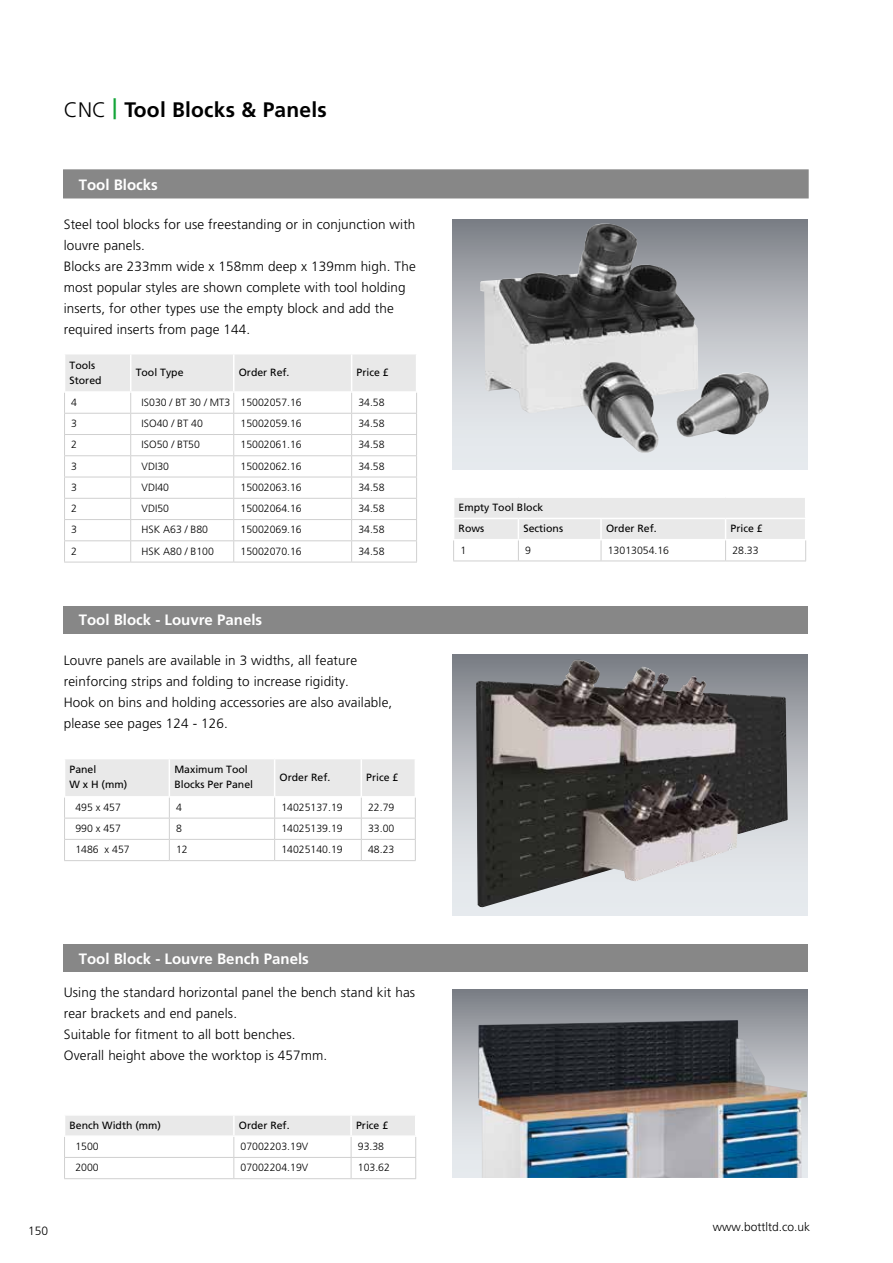
<style>
.page{position:relative;width:893px;height:1263px;background:#fff}
.page>*{position:absolute;margin:0;border:0;box-sizing:border-box;transform-origin:0 0}
.t1{font:700 21px "Frutiger LT Pro";letter-spacing:.01em;color:#000}
.t2{font:700 15px "Frutiger LT Pro";color:#fff}
.t3{font:300 13.5px/21px "Frutiger LT Pro";letter-spacing:.01em;color:#000}
.t4{font:300 12px "Frutiger LT Pro";color:#000}
.t5{font:300 10.5px "Frutiger LT Pro";color:#000}
.t6{font:10.5px/15px "Frutiger LT Pro";color:#000}
.s1{font-weight:300}
.s2{color:#13a538}
</style>
<div class="page">
<div style="left:63px;top:169px;width:746px;height:29px;background:#878787;border:2px solid #878787"></div>
<div style="left:64px;top:170px;width:225px;height:28px;background:#878787"></div>
<svg style="left:453px;top:655px;width:355px;height:260px;background:#bfc3c8"></svg>
<img style="left:476px;top:659px;width:312px;height:248px">
<hr style="left:64px;top:562px;width:67px;height:1px;background:#d0d0d0">
<hr style="left:131px;top:562px;width:103px;height:1px;background:#d0d0d0">
<svg style="left:64px;top:354px;width:353px;height:208px"></svg>
<hr style="left:234px;top:434px;width:118px;height:1px;background:#d0d0d0">
<hr style="left:352px;top:434px;width:65px;height:1px;background:#d0d0d0">
<hr style="left:234px;top:455px;width:118px;height:1px;background:#d0d0d0">
<hr style="left:352px;top:455px;width:65px;height:1px;background:#d0d0d0">
<hr style="left:234px;top:477px;width:118px;height:1px;background:#d0d0d0">
<hr style="left:352px;top:477px;width:65px;height:1px;background:#d0d0d0">
<hr style="left:234px;top:498px;width:118px;height:1px;background:#d0d0d0">
<hr style="left:352px;top:498px;width:65px;height:1px;background:#d0d0d0">
<hr style="left:234px;top:519px;width:118px;height:1px;background:#d0d0d0">
<hr style="left:352px;top:519px;width:65px;height:1px;background:#d0d0d0">
<hr style="left:234px;top:540px;width:118px;height:1px;background:#d0d0d0">
<hr style="left:352px;top:540px;width:65px;height:1px;background:#d0d0d0">
<hr style="left:234px;top:562px;width:118px;height:1px;background:#d0d0d0">
<hr style="left:352px;top:562px;width:65px;height:1px;background:#d0d0d0">
<svg style="left:64px;top:759px;width:352px;height:102px"></svg>
<hr style="left:169px;top:839px;width:106px;height:1px;background:#d0d0d0">
<hr style="left:275px;top:839px;width:86px;height:1px;background:#d0d0d0">
<hr style="left:361px;top:839px;width:55px;height:1px;background:#d0d0d0">
<hr style="left:169px;top:860px;width:106px;height:1px;background:#d0d0d0">
<hr style="left:275px;top:860px;width:86px;height:1px;background:#d0d0d0">
<hr style="left:361px;top:860px;width:55px;height:1px;background:#d0d0d0">
<div style="left:64px;top:606px;width:744px;height:28px;background:#878787"></div>
<svg style="left:453px;top:219px;width:355px;height:251px;background:#c2c5ca"></svg>
<img style="left:480px;top:224px;width:290px;height:231px">
<svg style="left:453px;top:989px;width:355px;height:189px;background:#989ca2"></svg>
<img style="left:478px;top:1020px;width:329px;height:158px">
<hr style="left:64px;top:1178px;width:170px;height:1px;background:#d0d0d0">
<svg style="left:64px;top:1116px;width:352px;height:62px"></svg>
<hr style="left:234px;top:1178px;width:117px;height:1px;background:#d0d0d0">
<hr style="left:351px;top:1178px;width:65px;height:1px;background:#d0d0d0">
<div style="left:64px;top:944px;width:744px;height:28px;background:#878787"></div>
<svg style="left:453px;top:498px;width:353px;height:63px"></svg>
<hr style="left:453px;top:561px;width:65px;height:1px;background:#d0d0d0">
<hr style="left:518px;top:561px;width:83px;height:1px;background:#d0d0d0">
<hr style="left:601px;top:561px;width:125px;height:1px;background:#d0d0d0">
<hr style="left:726px;top:561px;width:80px;height:1px;background:#d0d0d0">
<h1 class="t1" style="left:64px;top:97px;width:264px"><span class="s1">CNC</span> <span class="s2">|</span> Tool Blocks &amp; Panels</h1>
<p class="t2" style="left:79px;top:175px;width:81px">Tool Blocks</p>
<p class="t3" style="left:64px;top:214px;width:353px">Steel tool blocks for use freestanding or in conjunction with louvre panels.<br>Blocks are 233mm wide x 158mm deep x 139mm high. The most popular styles are shown complete with tool holding inserts, for other types use the empty block and add the required inserts from page 144.</p>
<p class="t6" style="left:70px;top:357px;width:34px">Tools<br>Stored</p>
<p class="t6" style="left:136px;top:365px;width:49px">Tool Type</p>
<p class="t6" style="left:239px;top:365px;width:52px">Order Ref.</p>
<p class="t6" style="left:357px;top:365px;width:34px">Price £</p>
<p class="t5" style="left:71px;top:396px;width:7px">4</p>
<p class="t5" style="left:142px;top:396px;width:162px">IS030 / BT 30 / MT3 15002057.16</p>
<p class="t5" style="left:358px;top:396px;width:28px">34.58</p>
<p class="t5" style="left:71px;top:417px;width:7px">3</p>
<p class="t5" style="left:142px;top:417px;width:63px">ISO40 / BT 40</p>
<p class="t5" style="left:240px;top:417px;width:63px">15002059.16</p>
<p class="t5" style="left:358px;top:417px;width:28px">34.58</p>
<p class="t5" style="left:71px;top:439px;width:7px">2</p>
<p class="t5" style="left:142px;top:439px;width:60px">ISO50 / BT50</p>
<p class="t5" style="left:240px;top:439px;width:63px">15002061.16</p>
<p class="t5" style="left:358px;top:439px;width:28px">34.58</p>
<p class="t5" style="left:71px;top:460px;width:7px">3</p>
<p class="t5" style="left:142px;top:460px;width:29px">VDI30</p>
<p class="t5" style="left:240px;top:460px;width:63px">15002062.16</p>
<p class="t5" style="left:358px;top:460px;width:28px">34.58</p>
<p class="t5" style="left:71px;top:481px;width:7px">3</p>
<p class="t5" style="left:142px;top:481px;width:29px">VDI40</p>
<p class="t5" style="left:240px;top:481px;width:63px">15002063.16</p>
<p class="t5" style="left:358px;top:481px;width:28px">34.58</p>
<p class="t5" style="left:71px;top:502px;width:7px">2</p>
<p class="t5" style="left:142px;top:502px;width:29px">VDI50</p>
<p class="t5" style="left:240px;top:502px;width:63px">15002064.16</p>
<p class="t5" style="left:358px;top:502px;width:28px">34.58</p>
<p class="t5" style="left:71px;top:524px;width:7px">3</p>
<p class="t5" style="left:142px;top:524px;width:68px">HSK A63 / B80</p>
<p class="t5" style="left:240px;top:524px;width:63px">15002069.16</p>
<p class="t5" style="left:358px;top:524px;width:28px">34.58</p>
<p class="t5" style="left:71px;top:545px;width:7px">2</p>
<p class="t5" style="left:142px;top:545px;width:74px">HSK A80 / B100</p>
<p class="t5" style="left:240px;top:545px;width:63px">15002070.16</p>
<p class="t5" style="left:358px;top:545px;width:28px">34.58</p>
<p class="t2" style="left:79px;top:611px;width:185px">Tool Block - Louvre Panels</p>
<p class="t3" style="left:64px;top:650px;width:330px">Louvre panels are available in 3 widths, all feature reinforcing strips and folding to increase rigidity.<br>Hook on bins and holding accessories are also available, please see pages 124 - 126.</p>
<p class="t6" style="left:70px;top:762px;width:59px">Panel<br>W x H (mm)</p>
<p class="t6" style="left:174px;top:762px;width:80px">Maximum Tool<br>Blocks Per Panel</p>
<p class="t6" style="left:280px;top:770px;width:52px">Order Ref.</p>
<p class="t6" style="left:366px;top:770px;width:34px">Price £</p>
<p class="t5" style="left:75px;top:801px;width:47px">495 x 457</p>
<p class="t5" style="left:176px;top:801px;width:7px">4</p>
<p class="t5" style="left:281px;top:801px;width:63px">14025137.19</p>
<p class="t5" style="left:368px;top:801px;width:28px">22.79</p>
<p class="t5" style="left:75px;top:822px;width:47px">990 x 457</p>
<p class="t5" style="left:176px;top:822px;width:7px">8</p>
<p class="t5" style="left:281px;top:822px;width:63px">14025139.19</p>
<p class="t5" style="left:368px;top:822px;width:28px">33.00</p>
<p class="t5" style="left:75px;top:843px;width:56px">1486 x 457</p>
<p class="t5" style="left:176px;top:843px;width:13px">12</p>
<p class="t5" style="left:281px;top:843px;width:63px">14025140.19</p>
<p class="t5" style="left:368px;top:843px;width:28px">48.23</p>
<p class="t2" style="left:79px;top:949px;width:232px">Tool Block - Louvre Bench Panels</p>
<p class="t3" style="left:64px;top:982px;width:353px">Using the standard horizontal panel the bench stand kit has rear brackets and end panels.<br>Suitable for fitment to all bott benches.<br>Overall height above the worktop is 457mm.</p>
<p class="t6" style="left:70px;top:1117px;width:93px">Bench Width (mm)</p>
<p class="t6" style="left:239px;top:1117px;width:52px">Order Ref.</p>
<p class="t6" style="left:356px;top:1117px;width:34px">Price £</p>
<p class="t5" style="left:75px;top:1140px;width:25px">1500</p>
<p class="t5" style="left:241px;top:1140px;width:69px">07002203.19V</p>
<p class="t5" style="left:358px;top:1140px;width:28px">93.38</p>
<p class="t5" style="left:75px;top:1161px;width:25px">2000</p>
<p class="t5" style="left:241px;top:1161px;width:69px">07002204.19V</p>
<p class="t5" style="left:358px;top:1161px;width:34px">103.62</p>
<p class="t6" style="left:459px;top:497px;width:86px;line-height:21.3px">Empty Tool Block<br>Rows</p>
<p class="t6" style="left:523px;top:521px;width:41px">Sections</p>
<p class="t6" style="left:606px;top:521px;width:52px">Order Ref.</p>
<p class="t6" style="left:731px;top:521px;width:34px">Price £</p>
<p class="t5" style="left:460px;top:544px;width:7px">1</p>
<p class="t5" style="left:525px;top:544px;width:7px">9</p>
<p class="t5" style="left:608px;top:544px;width:63px">13013054.16</p>
<p class="t5" style="left:732px;top:544px;width:28px">28.33</p>
<p class="t4" style="left:28px;top:1224px;width:22px">150</p>
<p class="t4" style="left:713px;top:1219px;width:99px">www.bottltd.co.uk</p>
</div>
